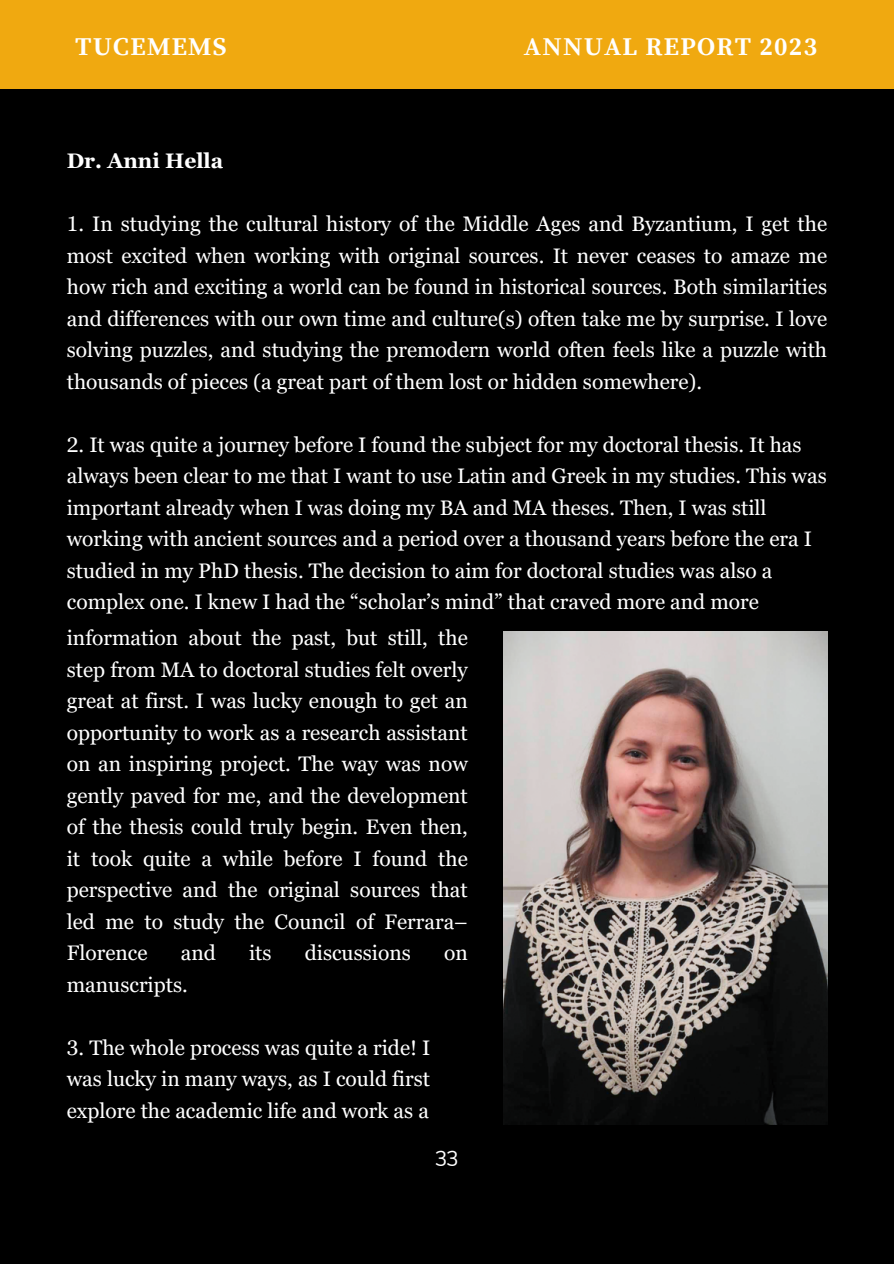
<style>
.page{position:relative;width:894px;height:1264px;background:#fff}
.page>*{position:absolute;margin:0;border:0;box-sizing:border-box;transform-origin:0 0}
.t1{font:700 25.5px "Source Serif Pro";letter-spacing:.05em;color:#fff}
.t2{font:21px/31.5px "Georgia Pro";color:#fff;text-align:justify}
.t3{font:700 21px "Georgia Pro";color:#fff}
.t4{font:21px "Muli";color:#fff}
.t5{font:700 16.5px "Source Serif Pro";color:#fff}
.s1{font-size:25.5px}
.s2{font-weight:400;font-size:16.5px}
</style>
<div class="page">
<div style="left:0;top:0;width:893px;height:1263px;background:#000"></div>
<div style="left:0;top:0;width:893px;height:89px;background:#f0a910"></div>
<img style="left:503px;top:631px;width:323px;height:493px">
<p class="t5" style="left:75px;top:36px;width:184px"><span class="s1">T</span>G<span class="s1">U</span>L O<span class="s1">C</span>B<span class="s1">E</span>A <span class="s1">M</span>L G<span class="s1">E</span>E O<span class="s1">M</span>M <span class="s1">S</span>E T R Y</p>
<p class="t1" style="left:524px;top:31px;width:295px">ANNUAL REPOR<span class="s2">YE</span>T<span class="s2">AR</span>2<span class="s2">2</span>0<span class="s2">03</span>2<span class="s2">0</span>3</p>
<p class="t3" style="left:67px;top:149px;width:158px">Dr. Anni Hella</p>
<p class="t2" style="left:67px;top:208px;width:761px">1. In studying the cultural history of the Middle Ages and Byzantium, I get the most excited when working with original sources. It never ceases to amaze me how rich and exciting a world can be found in historical sources. Both similarities and differences with our own time and culture(s) often take me by surprise. I love solving puzzles, and studying the premodern world often feels like a puzzle with thousands of pieces (a great part of them lost or hidden somewhere).</p>
<p class="t2" style="left:67px;top:428px;width:761px;text-align:left">2. It was quite a journey before I found the subject for my doctoral thesis. It has always been clear to me that I want to use Latin and Greek in my studies. This was important already when I was doing my BA and MA theses. Then, I was still working with ancient sources and a period over a thousand years before the era I studied in my PhD thesis. The decision to aim for doctoral studies was also a complex one. I knew I had the “scholar’s mind” that craved more and more</p>
<p class="t2" style="left:67px;top:622px;width:402px">information about the past, but still, the step from MA to doctoral studies felt overly great at first. I was lucky enough to get an opportunity to work as a research assistant on an inspiring project. The way was now gently paved for me, and the development of the thesis could truly begin. Even then, it took quite a while before I found the perspective and the original sources that led me to study the Council of Ferrara– Florence</p>
<p class="t2" style="left:181px;top:937px;width:37px">and</p>
<p class="t2" style="left:249px;top:937px;width:24px">its</p>
<p class="t2" style="left:305px;top:937px;width:107px">discussions</p>
<p class="t2" style="left:444px;top:937px;width:25px">on</p>
<p class="t2" style="left:67px;top:968px;width:122px">manuscripts.</p>
<p class="t2" style="left:67px;top:1031px;width:365px">3. The whole process was quite a ride! I was lucky in many ways, as I could first explore the academic life and work as a</p>
<p class="t4" style="left:434px;top:1144px;width:26px">33</p>
</div>
